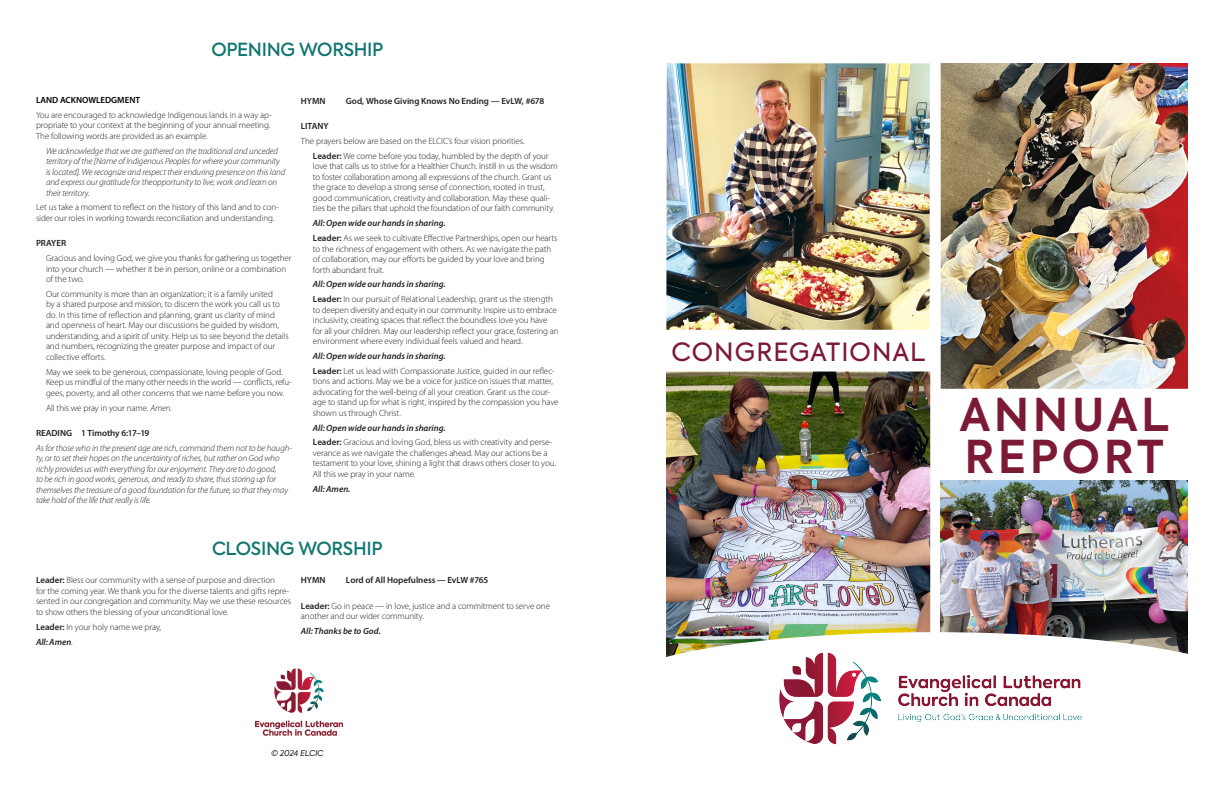
<style>
.page{position:relative;width:1224px;height:792px;background:#fff}
.page>*{position:absolute;margin:0;border:0;box-sizing:border-box;transform-origin:0 0}
.t1{font:600 45px "Axiforma";letter-spacing:.075em;color:#7c1a35}
.t2{font:25px "Axiforma";letter-spacing:.035em;color:#7c1a35}
.t3{font:500 18px "Axiforma";letter-spacing:-.015em;color:#117670}
.Normal__Web__wrd_1{font:300 9px/10.5px "Myriad Pro";letter-spacing:-.01em;color:#231f20}
.Normal__Web__wrd_1-2{font:italic 300 9px/10.5px "Myriad Pro";letter-spacing:-.01em;color:#231f20}
.Normal__Web__wrd_1-3{font:italic 600 9px "Myriad Pro";color:#231f20}
.Default{font:300 9px/10.5px "Myriad Pro";letter-spacing:-.01em;color:#231f20}
.Normal__Web__wrd_1-4{font:600 9px "Myriad Pro";letter-spacing:-.005em;color:#231f20}
.t4{font:600 9px "Myriad Pro";color:#000}
.body{font:italic 8px "Axiforma";letter-spacing:-.015em;color:#231f20}
.s1{font-style:italic}
.s2{font-weight:600}
.s3{font-weight:300;font-style:normal}
</style>
<div class="page">
<img style="left:666px;top:372px;width:264px;height:260px">
<img style="left:940px;top:481px;width:248px;height:151px">
<img style="left:666px;top:63px;width:264px;height:267px">
<img style="left:941px;top:63px;width:247px;height:326px">
<img style="left:666px;top:632px;width:522px;height:25px">
<img style="left:762px;top:636px;width:336px;height:109px">
<img style="left:255px;top:668px;width:88px;height:68px">
<p class="t3" style="left:211px;top:37px;width:174px">OPENING WORSHIP</p>
<p class="t4" style="left:36px;top:94px;width:106px">LAND ACKNOWLEDGMENT</p>
<p class="Default" style="left:36px;top:110px;width:237px">You are encouraged to acknowledge Indigenous lands in a way ap&shy;propriate to your context at the beginning of your annual meeting.<br>The following words are provided as an example.</p>
<p class="Normal__Web__wrd_1-2" style="left:46px;top:146px;width:241px">We acknowledge that we are gathered on the traditional and unceded territory of the [Name of Indigenous Peoples for where your community is located]. We recognize and respect their enduring presence on this land and express our gratitude for theopportunity to live, work and learn on their territory.</p>
<p class="Normal__Web__wrd_1" style="left:36px;top:202px;width:244px">Let us take a moment to reflect on the history of this land and to con&shy;sider our roles in working towards reconciliation and understanding.</p>
<p class="Normal__Web__wrd_1-4" style="left:36px;top:238px;width:32px">PRAYER</p>
<p class="Normal__Web__wrd_1" style="left:46px;top:253px;width:247px">Gracious and loving God, we give you thanks for gathering us together into your church — whether it be in person, online or a combination of the two.</p>
<p class="Normal__Web__wrd_1" style="left:46px;top:289px;width:244px">Our community is more than an organization; it is a family united<br>by a shared purpose and mission, to discern the work you call us to do. In this time of reflection and planning, grant us clarity of mind and openness of heart. May our discussions be guided by wisdom, understanding, and a spirit of unity. Help us to see beyond the details and numbers, recognizing the greater purpose and impact of our collective efforts.</p>
<p class="Normal__Web__wrd_1" style="left:46px;top:367px;width:247px">May we seek to be generous, compassionate, loving people of God.<br>Keep us mindful of the many other needs in the world — conflicts, refu&shy;gees, poverty, and all other concerns that we name before you now.</p>
<p class="Normal__Web__wrd_1" style="left:46px;top:402px;width:127px">All this we pray in your name. <span class="s1">Amen</span>.</p>
<p class="Normal__Web__wrd_1-4" style="left:36px;top:427px;width:115px">READING 1 Timothy 6:17–19</p>
<p class="Normal__Web__wrd_1-2" style="left:36px;top:443px;width:258px">As for those who in the present age are rich, command them not to be haugh&shy;ty, or to set their hopes on the uncertainty of riches, but rather on God who richly provides us with everything for our enjoyment. They are to do good,<br>to be rich in good works, generous, and ready to share, thus storing up for themselves the treasure of a good foundation for the future, so that they may take hold of the life that really is life.</p>
<p class="Normal__Web__wrd_1-4" style="left:301px;top:95px;width:26px">HYMN</p>
<p class="Normal__Web__wrd_1-4" style="left:346px;top:95px;width:200px">God, Whose Giving Knows No Ending — EvLW, #678</p>
<p class="Normal__Web__wrd_1-4" style="left:301px;top:120px;width:29px">LITANY</p>
<p class="Normal__Web__wrd_1" style="left:301px;top:136px;width:225px">The prayers below are based on the ELCIC’s four vision priorities.</p>
<p class="Normal__Web__wrd_1" style="left:313px;top:151px;width:247px"><span class="s2">Leader:</span> We come before you today, humbled by the depth of your love that calls us to strive for a Healthier Church. Instill in us the wisdom to foster collaboration among all expressions of the church. Grant us the grace to develop a strong sense of connection, rooted in trust, good communication, creativity and collaboration. May these quali&shy;ties be the pillars that uphold the foundation of our faith community.</p>
<p class="Normal__Web__wrd_1-3" style="left:313px;top:217px;width:134px">All: Open wide our hands in sharing.</p>
<p class="Normal__Web__wrd_1" style="left:313px;top:233px;width:246px"><span class="s2">Leader:</span> As we seek to cultivate Effective Partnerships, open our hearts to the richness of engagement with others. As we navigate the path of collaboration, may our efforts be guided by your love and bring forth abundant fruit.</p>
<p class="Normal__Web__wrd_1-3" style="left:313px;top:279px;width:134px">All: Open wide our hands in sharing.</p>
<p class="Normal__Web__wrd_1" style="left:313px;top:294px;width:247px"><span class="s2">Leader:</span> In our pursuit of Relational Leadership, grant us the strength to deepen diversity and equity in our community. Inspire us to embrace inclusivity, creating spaces that reflect the boundless love you have for all your children. May our leadership reflect your grace, fostering an environment where every individual feels valued and heard.</p>
<p class="Normal__Web__wrd_1-3" style="left:313px;top:350px;width:134px">All: Open wide our hands in sharing.</p>
<p class="Normal__Web__wrd_1" style="left:313px;top:366px;width:247px"><span class="s2">Leader:</span> Let us lead with Compassionate Justice, guided in our reflec&shy;tions and actions. May we be a voice for justice on issues that matter, advocating for the well-being of all your creation. Grant us the cour&shy;age to stand up for what is right, inspired by the compassion you have shown us through Christ.</p>
<p class="Normal__Web__wrd_1-3" style="left:313px;top:422px;width:134px">All: Open wide our hands in sharing.</p>
<p class="Normal__Web__wrd_1" style="left:313px;top:437px;width:245px"><span class="s2">Leader:</span> Gracious and loving God, bless us with creativity and perse&shy;verance as we navigate the challenges ahead. May our actions be a testament to your love, shining a light that draws others closer to you.<br>All this we pray in your name.</p>
<p class="Normal__Web__wrd_1-3" style="left:313px;top:483px;width:39px">All: Amen.</p>
<p class="t3" style="left:212px;top:537px;width:172px">CLOSING WORSHIP</p>
<p class="Normal__Web__wrd_1" style="left:36px;top:575px;width:257px"><span class="s2">Leader:</span> Bless our community with a sense of purpose and direction<br>for the coming year. We thank you for the diverse talents and gifts repre&shy;sented in our congregation and community. May we use these resources to show others the blessing of your unconditional love.</p>
<p class="Normal__Web__wrd_1" style="left:36px;top:622px;width:127px"><span class="s2">Leader:</span> In your holy name we pray,</p>
<p class="Normal__Web__wrd_1-3" style="left:36px;top:636px;width:38px">All: Amen<span class="s3">.</span></p>
<p class="Normal__Web__wrd_1-4" style="left:301px;top:575px;width:26px">HYMN</p>
<p class="Normal__Web__wrd_1-4" style="left:346px;top:575px;width:144px">Lord of All Hopefulness <span class="s1">—</span> EvLW #765</p>
<p class="Normal__Web__wrd_1" style="left:301px;top:601px;width:251px"><span class="s2">Leader:</span> Go in peace — in love, justice and a commitment to serve one another and our wider community.</p>
<p class="Normal__Web__wrd_1-3" style="left:301px;top:625px;width:81px">All: Thanks be to God.</p>
<p class="body" style="left:271px;top:748px;width:54px">© 2024 ELCIC</p>
<p class="t2" style="left:672px;top:336px;width:255px">CONGREGATIONAL</p>
<p class="t1" style="left:959px;top:384px;width:211px">ANNUAL</p>
<p class="t1" style="left:964px;top:426px;width:201px">REPORT</p>
</div>
